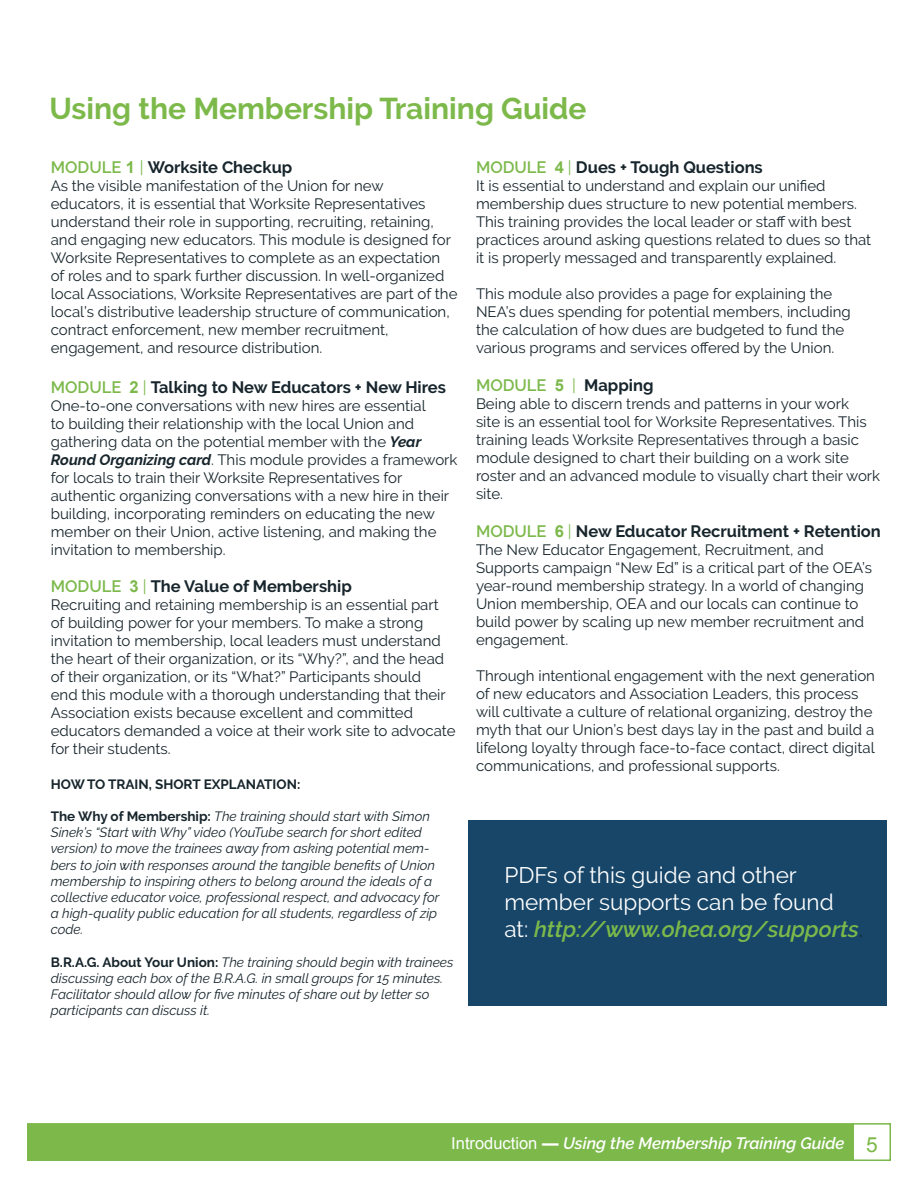
<style>
.page{position:relative;width:918px;height:1188px;background:#fff}
.page>*{position:absolute;margin:0;border:0;box-sizing:border-box;transform-origin:0 0}
.t1{font:700 30px "Raleway";color:#7cb94a}
.t2{font:22.5px/27px "Raleway";color:#fff}
.t3{font:700 16.5px "Raleway";color:#17252c}
.t4{font:italic 600 16.5px "Raleway";color:#fff}
.t5{font:15px/18px "Raleway";color:#17252c}
.t6{font:italic 13.5px/16.2px "Raleway";color:#17252c}
.t7{font:700 13.5px "Raleway";color:#17252c}
.s1{font-weight:600;color:#7cb94a}
.s2{font-family:"Arial";color:#7cb94a}
.s3{font-weight:400;color:#7cb94a}
.s4{font-weight:700;font-style:italic}
.s5{font-weight:700;font-style:normal}
.s6{font-weight:600;font-style:italic;color:#7cb94a}
.s7{color:#17252c}
.s8{font-family:"Arial";font-weight:400;font-style:normal}
.s9{font-family:"Arial";font-weight:700;font-style:normal}
.s10{font-family:"Arial";font-weight:400;font-style:normal;font-size:20.85px;color:#7cb94a}
</style>
<div class="page">
<div style="left:852px;top:1123px;width:39px;height:38px;background:#fff;border:2px solid #7cb94a"></div>
<div style="left:27px;top:1123px;width:827px;height:38px;background:#7cb94a;border:2px solid #7cb94a"></div>
<div style="left:468px;top:820px;width:418px;height:185px;background:#174669"></div>
<h1 class="t1" style="left:50px;top:91px;width:539px">Using the Membership Training Guide</h1>
<p class="t3" style="left:51px;top:158px;width:243px"><span class="s1">MODULE</span> <span class="s2">1</span> <span class="s3">|</span> Worksite Checkup</p>
<p class="t5" style="left:51px;top:177px;width:408px">As the visible manifestation of the Union for new educators, it is essential that Worksite Representatives understand their role in supporting, recruiting, retaining, and engaging new educators. This module is designed for Worksite Representatives to complete as an expectation of roles and to spark further discussion. In well-organized local Associations, Worksite Representatives are part of the local’s distributive leadership structure of communication, contract enforcement, new member recruitment, engagement, and resource distribution.</p>
<p class="t3" style="left:51px;top:377px;width:397px"><span class="s1">MODULE</span> <span class="s2">2</span> <span class="s3">|</span> Talking to New Educators + New Hires</p>
<p class="t5" style="left:51px;top:396px;width:408px">One-to-one conversations with new hires are essential<br>to building their relationship with the local Union and gathering data on the potential member with the <span class="s4">Year Round Organizing card</span>. This module provides a framework for locals to train their Worksite Representatives for authentic organizing conversations with a new hire in their building, incorporating reminders on educating the new member on their Union, active listening, and making the invitation to membership.</p>
<p class="t3" style="left:51px;top:577px;width:303px"><span class="s1">MODULE</span> <span class="s2">3</span> <span class="s3">|</span> The Value of Membership</p>
<p class="t5" style="left:51px;top:596px;width:406px">Recruiting and retaining membership is an essential part of building power for your members. To make a strong invitation to membership, local leaders must understand the heart of their organization, or its “Why?”, and the head of their organization, or its “What?” Participants should<br>end this module with a thorough understanding that their Association exists because excellent and committed educators demanded a voice at their work site to advocate for their students.</p>
<p class="t7" style="left:51px;top:776px;width:251px">HOW TO TRAIN, SHORT EXPLANATION:</p>
<p class="t6" style="left:51px;top:808px;width:390px"><span class="s5">The Why of Membership:</span> The training should start with Simon Sinek’s “Start with Why” video (YouTube search for short edited version) to move the trainees away from asking potential mem&shy;bers to join with responses around the tangible benefits of Union membership to inspiring others to belong around the ideals of a collective educator voice, professional respect, and advocacy for a high-quality public education for all students, regardless of zip code.</p>
<p class="t6" style="left:51px;top:954px;width:404px"><span class="s5">B.R.A.G. About Your Union:</span> The training should begin with trainees discussing each box of the B.R.A.G. in small groups for 15 minutes.<br>Facilitator should allow for five minutes of share out by letter so participants can discuss it.</p>
<p class="t3" style="left:476px;top:158px;width:288px"><span class="s1">MODULE</span> <span class="s2">4</span> <span class="s3">|</span> Dues + Tough Questions</p>
<p class="t5" style="left:476px;top:177px;width:397px">It is essential to understand and explain our unified membership dues structure to new potential members.<br>This training provides the local leader or staff with best practices around asking questions related to dues so that it is properly messaged and transparently explained.</p>
<p class="t5" style="left:476px;top:285px;width:376px">This module also provides a page for explaining the NEA’s dues spending for potential members, including the calculation of how dues are budgeted to fund the various programs and services offered by the Union.</p>
<p class="t3" style="left:476px;top:376px;width:179px"><span class="s1">MODULE</span> <span class="s2">5</span> <span class="s3">|</span> Mapping</p>
<p class="t5" style="left:476px;top:395px;width:406px">Being able to discern trends and patterns in your work<br>site is an essential tool for Worksite Representatives. This training leads Worksite Representatives through a basic module designed to chart their building on a work site roster and an advanced module to visually chart their work site.</p>
<p class="t3" style="left:476px;top:521px;width:406px"><span class="s1">MODULE</span> <span class="s2">6</span> <span class="s3">|</span> New Educator Recruitment + Retention</p>
<p class="t5" style="left:476px;top:540px;width:398px">The New Educator Engagement, Recruitment, and Supports campaign “New Ed” is a critical part of the OEA’s year-round membership strategy. In a world of changing Union membership, OEA and our locals can continue to build power by scaling up new member recruitment and engagement.</p>
<p class="t5" style="left:476px;top:666px;width:401px">Through intentional engagement with the next generation of new educators and Association Leaders, this process will cultivate a culture of relational organizing, destroy the myth that our Union’s best days lay in the past and build a lifelong loyalty through face-to-face contact, direct digital communications, and professional supports.</p>
<h2 class="t2" style="left:504px;top:862px;width:360px">PDFs of this guide and other member supports can be found at: <span class="s6">http://www.ohea.org/supports</span><span class="s7">.</span></h2>
<p class="t4" style="left:451px;top:1134px;width:428px"><span class="s8">Introduction</span> <span class="s9">—</span> Using the Membership Training Guide <span class="s10">5</span></p>
</div>
